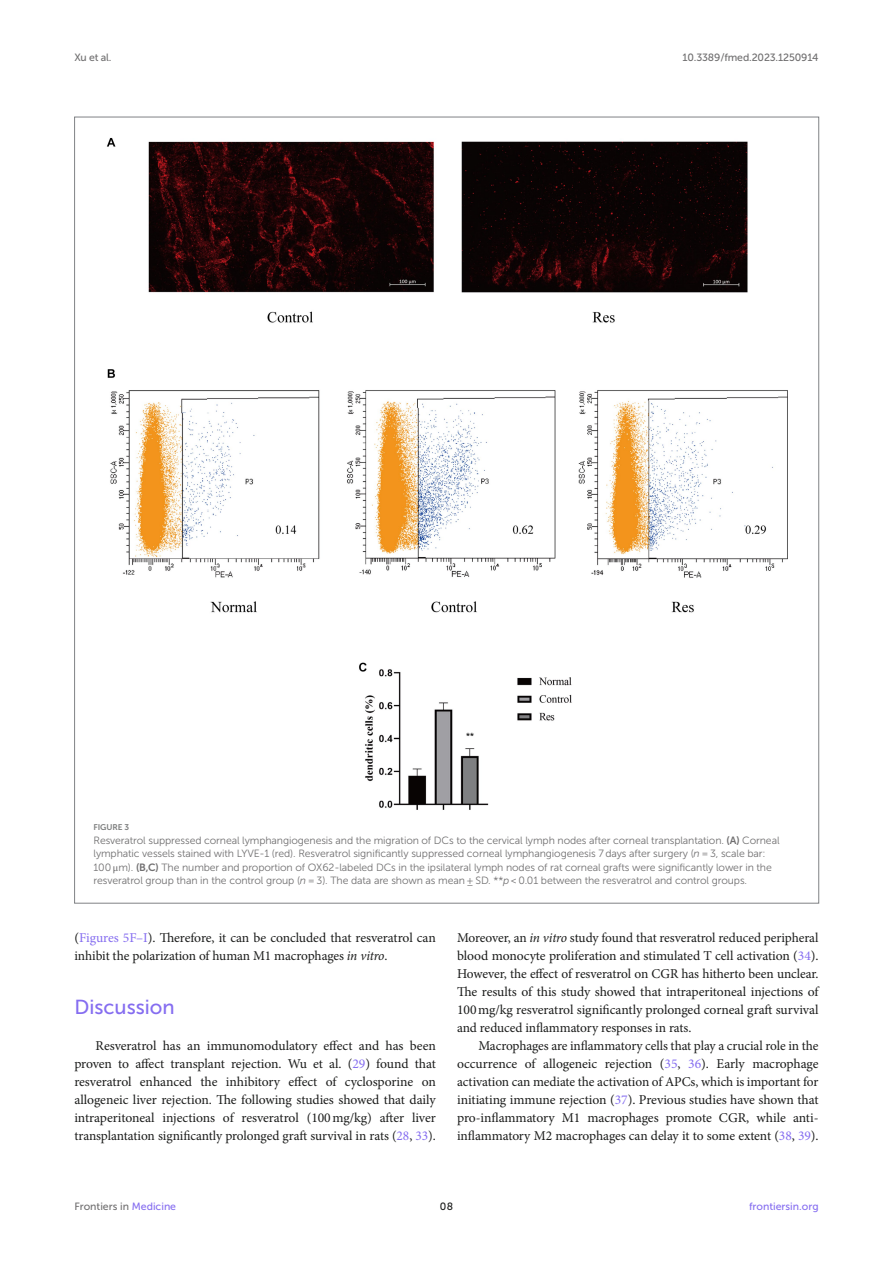
<style>
.page{position:relative;width:893px;height:1263px;background:#fff}
.page>*{position:absolute;margin:0;border:0;box-sizing:border-box;transform-origin:0 0}
.HEAD_1{font:20.25px "Museo Sans 500";color:#856df0}
.TEXT_FLUSH{font:13.5px/18px "Minion Pro";letter-spacing:-.005em;color:#1b1c1b;text-align:justify}
.TEXT{font:13.5px/18px "Minion Pro";letter-spacing:-.01em;color:#1b1c1b;text-align:justify}
.FIG_LEG{font:10.5px/13.5px "Museo Sans 300";letter-spacing:-.01em;color:#706f70}
.t1{font:10.5px "Museo Sans 500";letter-spacing:-.015em;color:#706f70}
.t2{font:10.5px "Museo Sans 500";color:#856df0}
.t3{font:10.5px "Museo Sans 500";color:#1b1c1b}
.FIG_HD{font:8.25px "Museo Sans 700";letter-spacing:-.01em;color:#7e7f7f}
.s1{font-family:"Museo Sans 700"}
.s2{font-style:italic}
.s3{font-family:"STIX General"}
.s4{color:#856df0}
</style>
<div class="page">
<img style="left:107px;top:137px;width:681px;height:673px">
<p class="t1" style="left:74px;top:51px;width:39px">Xu et al.</p>
<p class="t1" style="left:683px;top:51px;width:137px">10.3389/fmed.2023.1250914</p>
<p class="FIG_HD" style="left:94px;top:823px;width:37px">FIGURE 3</p>
<p class="FIG_LEG" style="left:94px;top:833px;width:688px">Resveratrol suppressed corneal lymphangiogenesis and the migration of DCs to the cervical lymph nodes after corneal transplantation. <span class="s1">(A)</span> Corneal lymphatic vessels stained with LYVE-1 (red). Resveratrol significantly suppressed corneal lymphangiogenesis 7 days after surgery (<span class="s2">n</span> = 3, scale bar:<br>100 <span class="s3">μ</span>m). <span class="s1">(B,C)</span> The number and proportion of OX62-labeled DCs in the ipsilateral lymph nodes of rat corneal grafts were significantly lower in the resveratrol group than in the control group (<span class="s2">n</span> = 3). The data are shown as mean ± SD. **<span class="s2">p</span> &lt; 0.01 between the resveratrol and control groups.</p>
<p class="TEXT_FLUSH" style="left:74px;top:929px;width:363px">(<span class="s4">Figures 5F–I</span>). Therefore, it can be concluded that resveratrol can inhibit the polarization of human M1 macrophages <span class="s2">in vitro</span>.</p>
<p class="HEAD_1" style="left:74px;top:996px;width:102px">Discussion</p>
<p class="TEXT_FLUSH" style="left:74px;top:1037px;width:363px;text-indent:21px">Resveratrol has an immunomodulatory effect and has been proven to affect transplant rejection. Wu et al. (<span class="s4">29</span>) found that resveratrol enhanced the inhibitory effect of cyclosporine on allogeneic liver rejection. The following studies showed that daily intraperitoneal injections of resveratrol (100mg/kg) after liver transplantation significantly prolonged graft survival in rats (<span class="s4">28</span>, <span class="s4">33</span>).</p>
<p class="TEXT_FLUSH" style="left:457px;top:929px;width:363px">Moreover, an <span class="s2">in vitro</span> study found that resveratrol reduced peripheral blood monocyte proliferation and stimulated T cell activation (<span class="s4">34</span>).<br>However, the effect of resveratrol on CGR has hitherto been unclear.<br>The results of this study showed that intraperitoneal injections of 100mg/kg resveratrol significantly prolonged corneal graft survival and reduced inflammatory responses in rats.</p>
<p class="TEXT" style="left:457px;top:1037px;width:363px;text-indent:21px">Macrophages are inflammatory cells that play a crucial role in the occurrence of allogeneic rejection (<span class="s4">35</span>, <span class="s4">36</span>). Early macrophage activation can mediate the activation of APCs, which is important for initiating immune rejection (<span class="s4">37</span>). Previous studies have shown that pro-inflammatory M1 macrophages promote CGR, while anti&shy;inflammatory M2 macrophages can delay it to some extent (<span class="s4">38</span>, <span class="s4">39</span>).</p>
<p class="t1" style="left:74px;top:1200px;width:103px">Frontiers in <span class="s4">Medicine</span></p>
<p class="t3" style="left:440px;top:1200px;width:15px">08</p>
<p class="t2" style="left:749px;top:1200px;width:71px">frontiersin.org</p>
</div>
